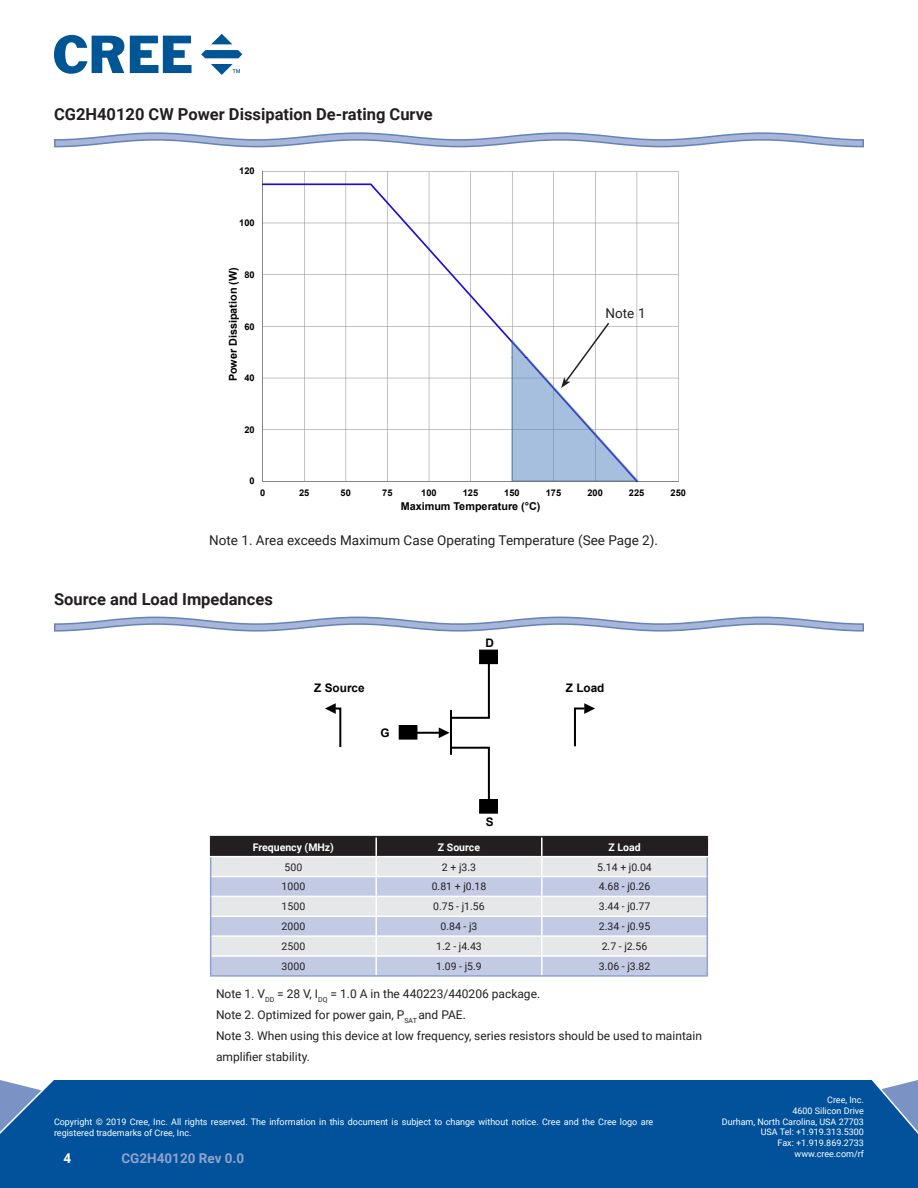
<style>
.page{position:relative;width:918px;height:1188px;background:#fff}
.page>*{position:absolute;margin:0;border:0;box-sizing:border-box;transform-origin:0 0}
.t1{font:700 16.5px "Roboto";color:#231f20}
.t2{font:13.5px "Roboto";color:#231f20}
.t3{font:700 13.5px "Roboto";color:#90a3ce}
.t4{font:700 13.5px "Roboto";color:#fff}
.t5{font:12px/21px "Roboto";color:#231f20}
.t6{font:700 11.7px "Arial";color:#000}
.t7{font:700 10.8px "Arial";color:#000}
.t8{font:10.5px "Roboto";color:#231f20}
.t9{font:700 10.5px "Roboto";color:#fff}
.t10{font:700 9.3px "Arial";color:#000}
.t11{font:9px/10.8px "Roboto";color:#fff;text-align:right}
</style>
<div class="page">
<div style="left:0;top:1080px;width:918px;height:108px;background:#01529a"></div>
<svg style="left:54px;top:35px;width:70px;height:39px"></svg>
<svg style="left:130px;top:36px;width:62px;height:37px"></svg>
<svg style="left:211px;top:34px;width:21px;height:10px"></svg>
<svg style="left:201px;top:50px;width:41px;height:8px"></svg>
<svg style="left:211px;top:64px;width:29px;height:10px"></svg>
<svg style="left:54px;top:132px;width:810px;height:16px"></svg>
<svg style="left:54px;top:616px;width:810px;height:16px"></svg>
<hr style="left:210px;top:836px;width:166px;height:1px;background:#231f20">
<hr style="left:376px;top:836px;width:166px;height:1px;background:#231f20">
<hr style="left:542px;top:836px;width:166px;height:1px;background:#231f20">
<svg style="left:210px;top:837px;width:498px;height:138px;background:#bec2cd"></svg>
<hr style="left:210px;top:975px;width:166px;height:2px;background:#90a3ce">
<hr style="left:376px;top:975px;width:166px;height:2px;background:#90a3ce">
<hr style="left:542px;top:975px;width:166px;height:2px;background:#90a3ce">
<div style="left:399px;top:726px;width:18px;height:13px;background:#000"></div>
<div style="left:399px;top:725px;width:18px;height:14px;border:1px solid #000"></div>
<div style="left:480px;top:650px;width:17px;height:14px;background:#000"></div>
<div style="left:479px;top:650px;width:19px;height:14px;border:1px solid #000"></div>
<div style="left:480px;top:800px;width:17px;height:13px;background:#000"></div>
<div style="left:479px;top:799px;width:19px;height:15px;border:1px solid #000"></div>
<svg style="left:325px;top:703px;width:17px;height:44px"></svg>
<svg style="left:574px;top:703px;width:21px;height:44px"></svg>
<hr style="left:417px;top:732px;width:22px;height:2px;background:#000">
<svg style="left:439px;top:662px;width:52px;height:140px"></svg>
<hr style="left:263px;top:171px;width:416px;height:1px;background:#858585">
<hr style="left:263px;top:223px;width:416px;height:1px;background:#858585">
<hr style="left:263px;top:274px;width:416px;height:1px;background:#858585">
<hr style="left:263px;top:326px;width:416px;height:1px;background:#858585">
<hr style="left:678px;top:171px;width:1px;height:187px;background:#858585">
<hr style="left:637px;top:171px;width:1px;height:187px;background:#858585">
<hr style="left:595px;top:171px;width:1px;height:187px;background:#858585">
<hr style="left:554px;top:171px;width:1px;height:187px;background:#858585">
<hr style="left:512px;top:171px;width:1px;height:187px;background:#858585">
<hr style="left:470px;top:171px;width:1px;height:187px;background:#858585">
<hr style="left:429px;top:171px;width:1px;height:187px;background:#858585">
<hr style="left:387px;top:171px;width:1px;height:187px;background:#858585">
<hr style="left:346px;top:171px;width:1px;height:187px;background:#858585">
<hr style="left:304px;top:171px;width:1px;height:187px;background:#858585">
<hr style="left:262px;top:171px;width:1px;height:187px;background:#858585">
<svg style="left:263px;top:183px;width:375px;height:175px"></svg>
<hr style="left:263px;top:378px;width:416px;height:1px;background:#858585">
<hr style="left:263px;top:429px;width:416px;height:1px;background:#858585">
<hr style="left:678px;top:358px;width:1px;height:123px;background:#858585">
<hr style="left:262px;top:358px;width:1px;height:123px;background:#858585">
<hr style="left:263px;top:481px;width:416px;height:1px;background:#858585">
<svg style="left:263px;top:358px;width:248px;height:123px"></svg>
<svg style="left:511px;top:321px;width:128px;height:161px"></svg>
<p class="t1" style="left:54px;top:103px;width:380px">CG2H40120 CW Power Dissipation De-rating Curve</p>
<p class="t10" style="left:239px;top:165px;width:17px">120</p>
<p class="t10" style="left:239px;top:216px;width:17px">100</p>
<p class="t7" style="left:225px;top:381px;width:116px;rotate:-90deg">Power Dissipation (W)</p>
<p class="t10" style="left:244px;top:268px;width:12px">80</p>
<p class="t10" style="left:244px;top:320px;width:12px">60</p>
<p class="t10" style="left:244px;top:371px;width:12px">40</p>
<p class="t10" style="left:244px;top:423px;width:12px">20</p>
<p class="t10" style="left:250px;top:475px;width:7px">0</p>
<p class="t2" style="left:605px;top:304px;width:42px">Note 1</p>
<p class="t10" style="left:260px;top:486px;width:7px">0</p>
<p class="t10" style="left:299px;top:486px;width:12px">25</p>
<p class="t10" style="left:341px;top:486px;width:12px">50</p>
<p class="t10" style="left:382px;top:486px;width:12px">75</p>
<p class="t10" style="left:421px;top:486px;width:17px">100</p>
<p class="t10" style="left:463px;top:486px;width:17px">125</p>
<p class="t10" style="left:504px;top:486px;width:17px">150</p>
<p class="t10" style="left:546px;top:486px;width:17px">175</p>
<p class="t10" style="left:587px;top:486px;width:17px">200</p>
<p class="t10" style="left:629px;top:486px;width:17px">225</p>
<p class="t10" style="left:671px;top:486px;width:17px">250</p>
<p class="t7" style="left:401px;top:499px;width:141px">Maximum Temperature (°C)</p>
<p class="t2" style="left:209px;top:531px;width:450px">Note 1. Area exceeds Maximum Case Operating Temperature (See Page 2).</p>
<p class="t1" style="left:54px;top:587px;width:220px">Source and Load Impedances</p>
<p class="t6" style="left:486px;top:635px;width:10px">D</p>
<p class="t6" style="left:314px;top:680px;width:52px">Z Source</p>
<p class="t6" style="left:566px;top:680px;width:40px">Z Load</p>
<p class="t6" style="left:380px;top:725px;width:11px">G</p>
<p class="t6" style="left:486px;top:814px;width:9px">S</p>
<p class="t9" style="left:253px;top:839px;width:83px">Frequency (MHz)</p>
<p class="t9" style="left:438px;top:839px;width:44px">Z Source</p>
<p class="t9" style="left:608px;top:839px;width:34px">Z Load</p>
<p class="t8" style="left:285px;top:859px;width:19px">500</p>
<p class="t8" style="left:442px;top:859px;width:36px">2 + j3.3</p>
<p class="t8" style="left:597px;top:859px;width:56px">5.14 + j0.04</p>
<p class="t8" style="left:282px;top:879px;width:25px">1000</p>
<p class="t8" style="left:432px;top:879px;width:56px">0.81 + j0.18</p>
<p class="t8" style="left:599px;top:879px;width:53px">4.68 - j0.26</p>
<p class="t8" style="left:282px;top:899px;width:25px">1500</p>
<p class="t8" style="left:433px;top:899px;width:53px">0.75 - j1.56</p>
<p class="t8" style="left:599px;top:899px;width:53px">3.44 - j0.77</p>
<p class="t8" style="left:282px;top:919px;width:25px">2000</p>
<p class="t8" style="left:441px;top:919px;width:38px">0.84 - j3</p>
<p class="t8" style="left:599px;top:919px;width:53px">2.34 - j0.95</p>
<p class="t8" style="left:282px;top:939px;width:25px">2500</p>
<p class="t8" style="left:436px;top:939px;width:47px">1.2 - j4.43</p>
<p class="t8" style="left:602px;top:939px;width:47px">2.7 - j2.56</p>
<p class="t8" style="left:282px;top:959px;width:25px">3000</p>
<p class="t8" style="left:436px;top:959px;width:47px">1.09 - j5.9</p>
<p class="t8" style="left:599px;top:959px;width:53px">3.06 - j3.82</p>
<p class="t5" style="left:216px;top:982px;width:326px">Note 1. V<sub>DD</sub> = 28 V, I<sub>DQ</sub> = 1.0 A in the 440223/440206 package.</p>
<p class="t5" style="left:216px;top:1003px;width:251px">Note 2. Optimized for power gain, P<sub>SAT</sub> and PAE.</p>
<p class="t5" style="left:216px;top:1024px;width:488px">Note 3. When using this device at low frequency, series resistors should be used to maintain amplifier stability.</p>
<p class="t11" style="left:54px;top:1116px;width:601px;text-align:left">Copyright © 2019 Cree, Inc. All rights reserved. The information in this document is subject to change without notice. Cree and the Cree logo are registered trademarks of Cree, Inc.</p>
<h2 class="t4" style="left:64px;top:1148px;width:9px">4</h2>
<h2 class="t3" style="left:122px;top:1149px;width:124px">CG2H40120 Rev 0.0</h2>
<p class="t11" style="left:722px;top:1094px;width:144px">Cree, Inc.<br>4600 Silicon Drive<br>Durham, North Carolina, USA 27703<br>USA Tel: +1.919.313.5300<br>Fax: +1.919.869.2733 www.cree.com/rf</p>
</div>
